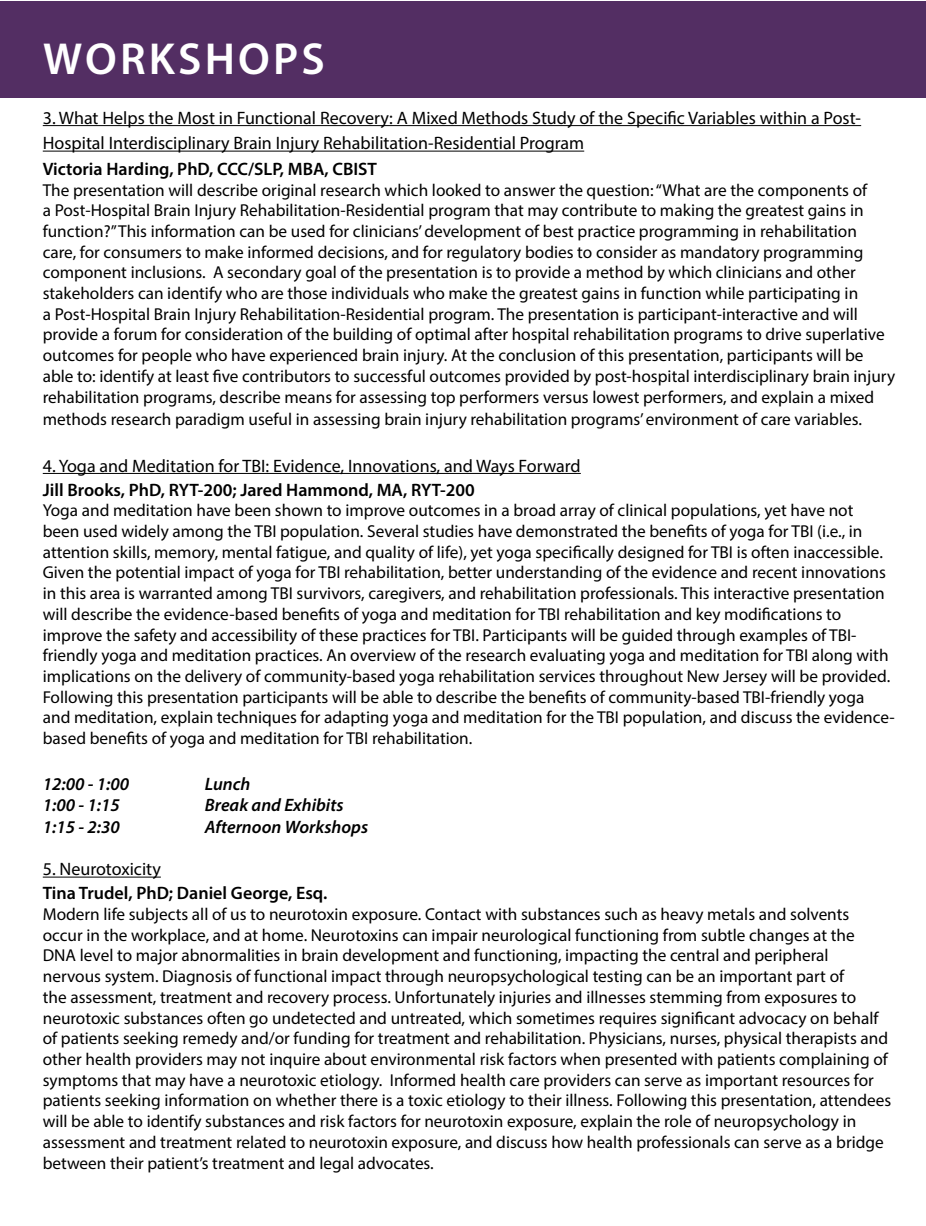
<style>
.page{position:relative;width:926px;height:1226px;background:#fff}
.page>*{position:absolute;margin:0;border:0;box-sizing:border-box;transform-origin:0 0}
.t1{font:600 45px "Myriad Pro";letter-spacing:.07em;color:#fff}
.t2{font:18px/25.5px "Myriad Pro";color:#000}
.t3{font:italic 600 18px "Myriad Pro";color:#000}
.t4{font:600 18px/24px "Myriad Pro";color:#000}
.t5{font:17.25px/20.7px "Myriad Pro";color:#000}
.s1{font-weight:600}
.s2{font-weight:400}
</style>
<div class="page">
<hr style="left:43px;top:125px;width:818px;height:1px;background:#000">
<hr style="left:43px;top:151px;width:541px;height:1px;background:#000">
<hr style="left:43px;top:473px;width:538px;height:1px;background:#000">
<hr style="left:43px;top:876px;width:118px;height:1px;background:#000">
<div style="left:0;top:1px;width:926px;height:97px;background:#532e63"></div>
<p class="t1" style="left:43px;top:30px;width:283px">WORKSHOPS</p>
<p class="t2" style="left:43px;top:105px;width:819px">3. What Helps the Most in Functional Recovery: A Mixed Methods Study of the Specific Variables within a Post-<br>Hospital Interdisciplinary Brain Injury Rehabilitation-Residential Program<br><span class="s1">Victoria Harding, PhD, CCC/SLP, MBA, CBIST</span></p>
<p class="t5" style="left:43px;top:179px;width:853px">The presentation will describe original research which looked to answer the question: “What are the components of<br>a Post-Hospital Brain Injury Rehabilitation-Residential program that may contribute to making the greatest gains in function?” This information can be used for clinicians’ development of best practice programming in rehabilitation<br>care, for consumers to make informed decisions, and for regulatory bodies to consider as mandatory programming component inclusions. A secondary goal of the presentation is to provide a method by which clinicians and other stakeholders can identify who are those individuals who make the greatest gains in function while participating in<br>a Post-Hospital Brain Injury Rehabilitation-Residential program. The presentation is participant-interactive and will provide a forum for consideration of the building of optimal after hospital rehabilitation programs to drive superlative outcomes for people who have experienced brain injury. At the conclusion of this presentation, participants will be able to: identify at least five contributors to successful outcomes provided by post-hospital interdisciplinary brain injury rehabilitation programs, describe means for assessing top performers versus lowest performers, and explain a mixed</p>
<p class="t5" style="left:43px;top:409px;width:820px">methods research paradigm useful in assessing brain injury rehabilitation programs’ environment of care variables.</p>
<p class="t2" style="left:43px;top:453px;width:539px;line-height:24px">4. Yoga and Meditation for TBI: Evidence, Innovations, and Ways Forward<br><span class="s1">Jill Brooks, PhD, RYT-200; Jared Hammond, MA, RYT-200</span></p>
<p class="t5" style="left:43px;top:500px;width:853px">Yoga and meditation have been shown to improve outcomes in a broad array of clinical populations, yet have not<br>been used widely among the TBI population. Several studies have demonstrated the benefits of yoga for TBI (i.e., in attention skills, memory, mental fatigue, and quality of life), yet yoga specifically designed for TBI is often inaccessible.<br>Given the potential impact of yoga for TBI rehabilitation, better understanding of the evidence and recent innovations in this area is warranted among TBI survivors, caregivers, and rehabilitation professionals. This interactive presentation will describe the evidence-based benefits of yoga and meditation for TBI rehabilitation and key modifications to improve the safety and accessibility of these practices for TBI. Participants will be guided through examples of TBI&shy;friendly yoga and meditation practices. An overview of the research evaluating yoga and meditation for TBI along with implications on the delivery of community-based yoga rehabilitation services throughout New Jersey will be provided.<br>Following this presentation participants will be able to describe the benefits of community-based TBI-friendly yoga and meditation, explain techniques for adapting yoga and meditation for the TBI population, and discuss the evidence&shy;based benefits of yoga and meditation for TBI rehabilitation.</p>
<p class="t3" style="left:43px;top:772px;width:88px">12:00 - 1:00</p>
<p class="t3" style="left:205px;top:772px;width:47px">Lunch</p>
<p class="t3" style="left:43px;top:794px;width:78px">1:00 - 1:15</p>
<p class="t3" style="left:205px;top:794px;width:140px">Break and Exhibits</p>
<p class="t3" style="left:43px;top:815px;width:78px">1:15 - 2:30</p>
<p class="t3" style="left:205px;top:815px;width:165px">Afternoon Workshops</p>
<p class="t4" style="left:43px;top:856px;width:286px"><span class="s2">5. Neurotoxicity<br></span>Tina Trudel, PhD; Daniel George, Esq.</p>
<p class="t5" style="left:43px;top:903px;width:850px">Modern life subjects all of us to neurotoxin exposure. Contact with substances such as heavy metals and solvents occur in the workplace, and at home. Neurotoxins can impair neurological functioning from subtle changes at the DNA level to major abnormalities in brain development and functioning, impacting the central and peripheral<br>nervous system. Diagnosis of functional impact through neuropsychological testing can be an important part of<br>the assessment, treatment and recovery process. Unfortunately injuries and illnesses stemming from exposures to neurotoxic substances often go undetected and untreated, which sometimes requires significant advocacy on behalf of patients seeking remedy and/or funding for treatment and rehabilitation. Physicians, nurses, physical therapists and other health providers may not inquire about environmental risk factors when presented with patients complaining of symptoms that may have a neurotoxic etiology. Informed health care providers can serve as important resources for patients seeking information on whether there is a toxic etiology to their illness. Following this presentation, attendees will be able to identify substances and risk factors for neurotoxin exposure, explain the role of neuropsychology in assessment and treatment related to neurotoxin exposure, and discuss how health professionals can serve as a bridge between their patient’s treatment and legal advocates.</p>
</div>
